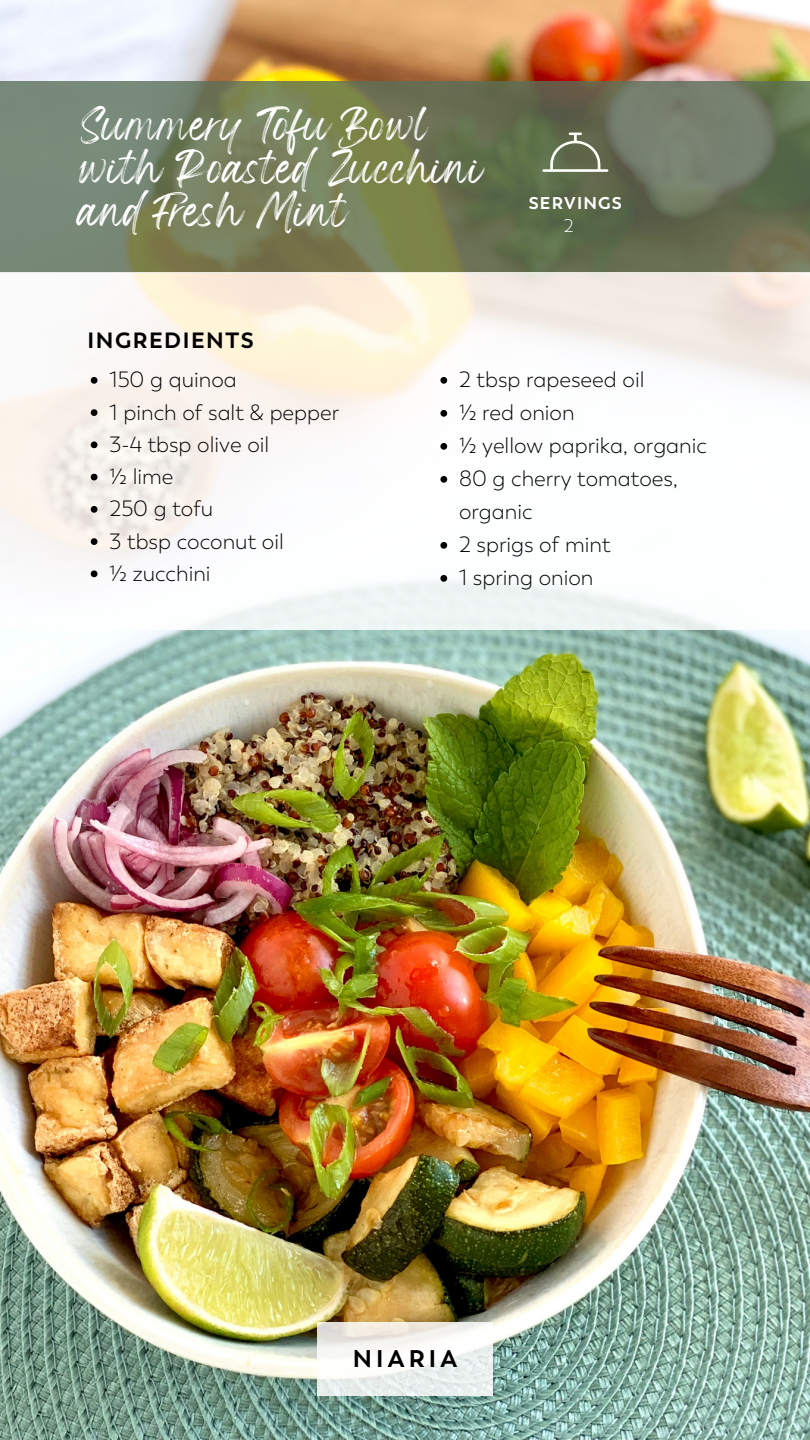
<style>
.page{position:relative;width:810px;height:1440px;background:#fff}
.page>*{position:absolute;margin:0;border:0;box-sizing:border-box;transform-origin:0 0}
.t1{font:26px/42.8px "Wonderful Branding";color:#fff}
.t2{font:700 24px "Trenda";letter-spacing:.175em;color:#000}
.t3{font:300 22px/32.2px "Trenda";color:#000}
.t4{font:700 22px "Trenda";letter-spacing:.07em;color:#000}
.t5{font:300 18.2px "Trenda";color:#fff}
.t6{font:700 17px "Trenda";letter-spacing:.07em;color:#fff}
</style>
<div class="page">
<img style="left:0;top:0;width:810px;height:1440px">
<svg style="left:0;top:81px;width:810px;height:191px;background:#6f7a5b"></svg>
<svg style="left:542px;top:133px;width:66px;height:39px;background:#7a8267"></svg>
<svg style="left:0;top:273px;width:810px;height:357px"></svg>
<svg style="left:91px;top:377px;width:7px;height:7px"></svg>
<svg style="left:91px;top:409px;width:7px;height:7px"></svg>
<svg style="left:91px;top:441px;width:7px;height:7px"></svg>
<svg style="left:91px;top:474px;width:7px;height:6px"></svg>
<svg style="left:91px;top:506px;width:7px;height:7px"></svg>
<svg style="left:91px;top:538px;width:7px;height:7px"></svg>
<svg style="left:91px;top:570px;width:7px;height:7px"></svg>
<svg style="left:440px;top:377px;width:7px;height:7px"></svg>
<svg style="left:440px;top:410px;width:7px;height:7px"></svg>
<svg style="left:440px;top:443px;width:7px;height:7px"></svg>
<svg style="left:440px;top:476px;width:7px;height:7px"></svg>
<svg style="left:440px;top:542px;width:7px;height:7px"></svg>
<svg style="left:440px;top:575px;width:7px;height:7px"></svg>
<svg style="left:317px;top:1322px;width:176px;height:74px"></svg>
<p class="t1" style="left:81px;top:113px;width:406px">Summery Tofu Bowl with Roasted Zucchini and Fresh Mint</p>
<p class="t4" style="left:88px;top:326px;width:168px">INGREDIENTS</p>
<p class="t6" style="left:529px;top:193px;width:95px">SERVINGS</p>
<p class="t5" style="left:564px;top:216px;width:11px">2</p>
<p class="t3" style="left:110px;top:364px;width:231px">150 g quinoa<br>1 pinch of salt &amp; pepper<br>3-4 tbsp olive oil<br>½ lime<br>250 g tofu<br>3 tbsp coconut oil<br>½ zucchini</p>
<p class="t3" style="left:459px;top:364px;width:249px;line-height:33px">2 tbsp rapeseed oil<br>½ red onion<br>½ yellow paprika, organic<br>80 g cherry tomatoes, organic<br>2 sprigs of mint<br>1 spring onion</p>
<p class="t2" style="left:353px;top:1344px;width:106px">NIARIA</p>
</div>
